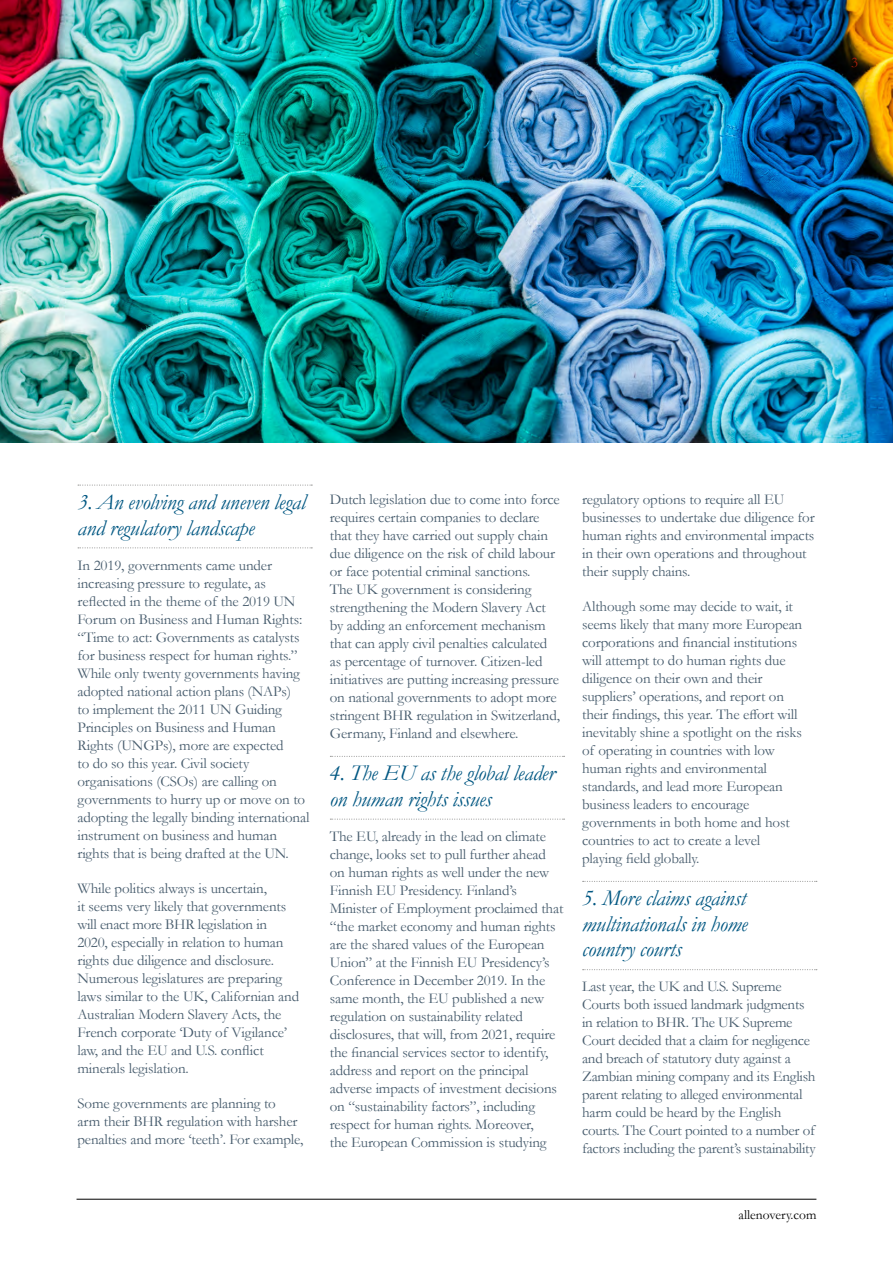
<style>
.page{position:relative;width:893px;height:1263px;background:#fff}
.page>*{position:absolute;margin:0;border:0;box-sizing:border-box;transform-origin:0 0}
.Body_copy{font:italic 22.5px/25.5px "Garamond AO";letter-spacing:-.01em;color:#005782}
.Body_copy-2{font:15px/18px "Garamond AO";letter-spacing:-.01em;color:#475c6d}
.t1{font:15px "Garamond AO";color:#b12009}
.t2{font:13.5px "Garamond AO";color:#000}
</style>
<div class="page">
<img style="left:0;top:0;width:893px;height:442px">
<svg style="left:78px;top:484px;width:234px;height:2px"></svg>
<svg style="left:78px;top:547px;width:234px;height:1px"></svg>
<svg style="left:330px;top:756px;width:235px;height:1px"></svg>
<svg style="left:330px;top:818px;width:235px;height:2px"></svg>
<svg style="left:583px;top:881px;width:234px;height:1px"></svg>
<svg style="left:583px;top:969px;width:234px;height:1px"></svg>
<hr style="left:77px;top:1199px;width:739px;height:1px;background:#000">
<p class="t1" style="left:851px;top:52px;width:9px">3</p>
<p class="Body_copy" style="left:77px;top:489px;width:230px">3. An evolving and uneven legal and regulatory landscape</p>
<p class="Body_copy-2" style="left:77px;top:555px;width:233px">In 2019, governments came under increasing pressure to regulate, as reflected in the theme of the 2019 UN Forum on Business and Human Rights: “Time to act: Governments as catalysts for business respect for human rights.” While only twenty governments having adopted national action plans (NAPs)<br>to implement the 2011 UN Guiding Principles on Business and Human Rights (UNGPs), more are expected<br>to do so this year. Civil society organisations (CSOs) are calling on governments to hurry up or move on to adopting the legally binding international instrument on business and human rights that is being drafted at the UN.</p>
<p class="Body_copy-2" style="left:77px;top:878px;width:223px">While politics always is uncertain,<br>it seems very likely that governments will enact more BHR legislation in 2020, especially in relation to human rights due diligence and disclosure.<br>Numerous legislatures are preparing laws similar to the UK, Californian and Australian Modern Slavery Acts, the French corporate ‘Duty of Vigilance’ law, and the EU and U.S. conflict minerals legislation.</p>
<p class="Body_copy-2" style="left:77px;top:1093px;width:227px">Some governments are planning to<br>arm their BHR regulation with harsher penalties and more ‘teeth’. For example,</p>
<p class="Body_copy-2" style="left:330px;top:490px;width:232px">Dutch legislation due to come into force requires certain companies to declare that they have carried out supply chain due diligence on the risk of child labour or face potential criminal sanctions.<br>The UK government is considering strengthening the Modern Slavery Act by adding an enforcement mechanism that can apply civil penalties calculated as percentage of turnover. Citizen-led initiatives are putting increasing pressure on national governments to adopt more stringent BHR regulation in Switzerland, Germany, Finland and elsewhere.</p>
<p class="Body_copy" style="left:330px;top:761px;width:227px">4. The EU as the global leader on human rights issues</p>
<p class="Body_copy-2" style="left:330px;top:827px;width:235px">The EU, already in the lead on climate change, looks set to pull further ahead on human rights as well under the new Finnish EU Presidency. Finland’s Minister of Employment proclaimed that “the market economy and human rights are the shared values of the European Union” at the Finnish EU Presidency’s Conference in December 2019. In the same month, the EU published a new regulation on sustainability related disclosures, that will, from 2021, require the financial services sector to identify, address and report on the principal adverse impacts of investment decisions on “sustainability factors”, including respect for human rights. Moreover,<br>the European Commission is studying</p>
<p class="Body_copy-2" style="left:582px;top:490px;width:234px">regulatory options to require all EU businesses to undertake due diligence for human rights and environmental impacts in their own operations and throughout their supply chains.</p>
<p class="Body_copy-2" style="left:582px;top:597px;width:222px">Although some may decide to wait, it seems likely that many more European corporations and financial institutions will attempt to do human rights due diligence on their own and their suppliers’ operations, and report on their findings, this year. The effort will inevitably shine a spotlight on the risks of operating in countries with low human rights and environmental standards, and lead more European business leaders to encourage governments in both home and host countries to act to create a level playing field globally.</p>
<p class="Body_copy" style="left:582px;top:886px;width:167px;text-align:justify">5. More claims against multinationals in home country courts</p>
<p class="Body_copy-2" style="left:582px;top:977px;width:235px">Last year, the UK and U.S. Supreme Courts both issued landmark judgments in relation to BHR. The UK Supreme Court decided that a claim for negligence and breach of statutory duty against a Zambian mining company and its English parent relating to alleged environmental harm could be heard by the English courts. The Court pointed to a number of factors including the parent’s sustainability</p>
<p class="t2" style="left:739px;top:1205px;width:79px">allenovery.com</p>
</div>
